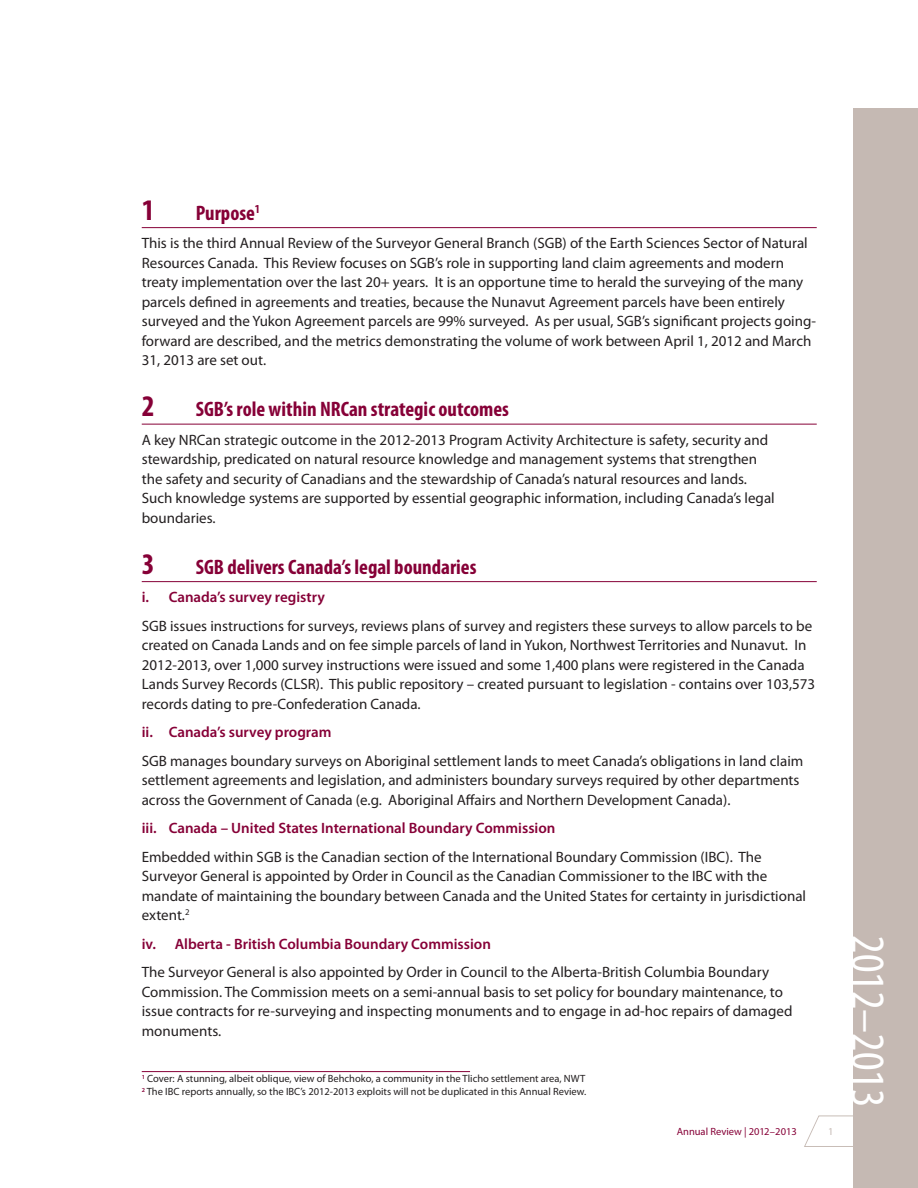
<style>
.page{position:relative;width:918px;height:1188px;background:#fff}
.page>*{position:absolute;margin:0;border:0;box-sizing:border-box;transform-origin:0 0}
.t1{font:condensed 48px "Myriad Pro";color:#fff}
.t2{font:700 condensed 30px "Myriad Pro";color:#860037}
.t3{font:700 condensed 21px "Myriad Pro";color:#860037}
.t4{font:15px/19.5px "Myriad Pro";color:#231f20}
.t5{font:600 15px "Myriad Pro";color:#860037}
.t6{font:10.5px/12.6px "Myriad Pro";color:#231f20}
.t7{font:10.5px "Myriad Pro";color:#860037}
.t8{font:10.5px "Myriad Pro";color:#c5b9b3}
</style>
<div class="page">
<svg style="left:804px;top:1115px;width:49px;height:32px"></svg>
<div style="left:853px;top:108px;width:65px;height:1080px;background:#c5b9b3"></div>
<hr style="left:142px;top:1071px;width:328px;height:1px;background:#860037">
<hr style="left:142px;top:227px;width:675px;height:1px;background:#860037">
<hr style="left:142px;top:424px;width:675px;height:1px;background:#860037">
<hr style="left:142px;top:581px;width:675px;height:1px;background:#860037">
<h1 class="t2" style="left:142px;top:191px;width:14px">1</h1>
<h1 class="t3" style="left:196px;top:200px;width:66px">Purpose<sup>1</sup></h1>
<p class="t4" style="left:142px;top:233px;width:676px">This is the third Annual Review of the Surveyor General Branch (SGB) of the Earth Sciences Sector of Natural Resources Canada. This Review focuses on SGB’s role in supporting land claim agreements and modern treaty implementation over the last 20+ years. It is an opportune time to herald the surveying of the many parcels defined in agreements and treaties, because the Nunavut Agreement parcels have been entirely surveyed and the Yukon Agreement parcels are 99% surveyed. As per usual, SGB’s significant projects going&shy;forward are described, and the metrics demonstrating the volume of work between April 1, 2012 and March 31, 2013 are set out.</p>
<h1 class="t2" style="left:142px;top:388px;width:14px">2</h1>
<h1 class="t3" style="left:196px;top:396px;width:315px">SGB’s role within NRCan strategic outcomes</h1>
<p class="t4" style="left:142px;top:430px;width:635px">A key NRCan strategic outcome in the 2012-2013 Program Activity Architecture is safety, security and stewardship, predicated on natural resource knowledge and management systems that strengthen the safety and security of Canadians and the stewardship of Canada’s natural resources and lands.<br>Such knowledge systems are supported by essential geographic information, including Canada’s legal boundaries.</p>
<h1 class="t2" style="left:142px;top:545px;width:14px">3</h1>
<h1 class="t3" style="left:196px;top:554px;width:282px">SGB delivers Canada’s legal boundaries</h1>
<h2 class="t5" style="left:142px;top:588px;width:185px">i. Canada’s survey registry</h2>
<p class="t4" style="left:142px;top:616px;width:675px">SGB issues instructions for surveys, reviews plans of survey and registers these surveys to allow parcels to be created on Canada Lands and on fee simple parcels of land in Yukon, Northwest Territories and Nunavut. In 2012-2013, over 1,000 survey instructions were issued and some 1,400 plans were registered in the Canada Lands Survey Records (CLSR). This public repository – created pursuant to legislation - contains over 103,573 records dating to pre-Confederation Canada.</p>
<h2 class="t5" style="left:142px;top:723px;width:191px">ii. Canada’s survey program</h2>
<p class="t4" style="left:142px;top:751px;width:663px">SGB manages boundary surveys on Aboriginal settlement lands to meet Canada’s obligations in land claim settlement agreements and legislation, and administers boundary surveys required by other departments across the Government of Canada (e.g. Aboriginal Affairs and Northern Development Canada).</p>
<h2 class="t5" style="left:142px;top:819px;width:415px">iii. Canada – United States International Boundary Commission</h2>
<p class="t4" style="left:142px;top:847px;width:666px">Embedded within SGB is the Canadian section of the International Boundary Commission (IBC). The Surveyor General is appointed by Order in Council as the Canadian Commissioner to the IBC with the mandate of maintaining the boundary between Canada and the United States for certainty in jurisdictional extent.<sup>2</sup></p>
<h2 class="t5" style="left:142px;top:934px;width:351px">iv. Alberta - British Columbia Boundary Commission</h2>
<p class="t4" style="left:142px;top:962px;width:652px">The Surveyor General is also appointed by Order in Council to the Alberta-British Columbia Boundary Commission. The Commission meets on a semi-annual basis to set policy for boundary maintenance, to issue contracts for re-surveying and inspecting monuments and to engage in ad-hoc repairs of damaged monuments.</p>
<p class="t6" style="left:142px;top:1072px;width:446px"><sup>1</sup> Cover: A stunning, albeit oblique, view of Behchoko, a community in the Tlicho settlement area, NWT<br><sup>2</sup> The IBC reports annually, so the IBC’s 2012-2013 exploits will not be duplicated in this Annual Review.</p>
<p class="t7" style="left:677px;top:1125px;width:122px">Annual Review | 2012–2013</p>
<p class="t8" style="left:828px;top:1125px;width:7px">1</p>
<h1 class="t1" style="left:897px;top:935px;width:173px;rotate:90deg">2012–2013</h1>
</div>
